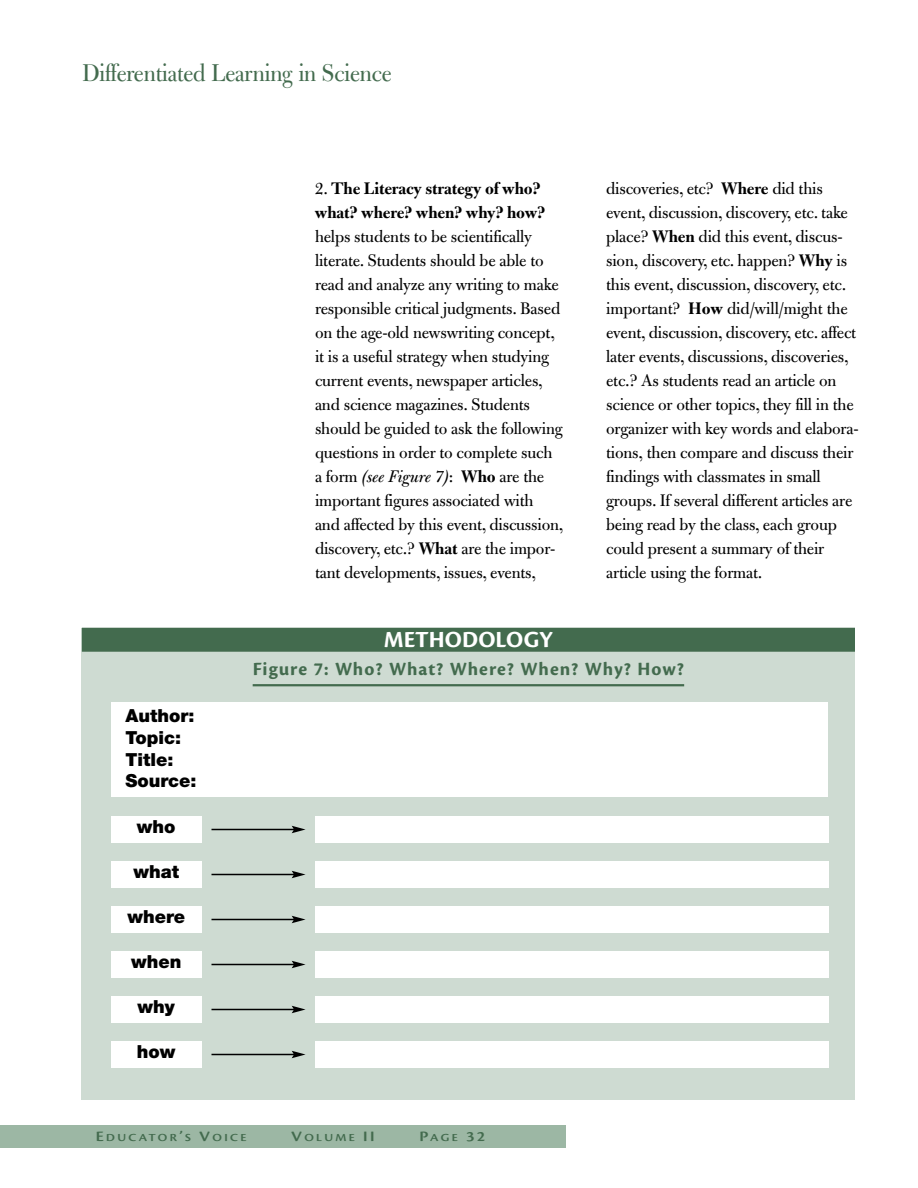
<style>
.page{position:relative;width:918px;height:1188px;background:#fff}
.page>*{position:absolute;margin:0;border:0;box-sizing:border-box;transform-origin:0 0}
.t1{font:27px "Bulmer MT Std Display";color:#436b4e}
.t2{font:700 24px "Cronos Pro";color:#fff}
.t3{font:700 19.5px "Cronos Pro";letter-spacing:.045em;color:#436b4e}
.t4{font:18px/24px "Bulmer MT Std";letter-spacing:-.01em;color:#000}
.t5{font:700 18px/24px "Bulmer MT Std";letter-spacing:-.01em;color:#000}
.t6{font:900 18px/21.6px "Helvetica Neue LT Std";color:#000}
.t7{font:15px "Cronos Pro Semibold Disp";color:#436b4e;scale:1.2 1}
.t8{font:11.25px "Cronos Pro Semibold Disp";letter-spacing:.175em;color:#436b4e;scale:1.2 1}
.s1{font-weight:400}
.s2{font-style:italic}
.s3{font-weight:700}
.s4{font-size:15px}
.s5{font-size:11.25px}
</style>
<div class="page">
<div style="left:0;top:1125px;width:566px;height:23px;background:#9cb7a4"></div>
<div style="left:82px;top:628px;width:773px;height:472px;background:#cedbd2"></div>
<hr style="left:253px;top:684px;width:431px;height:2px;background:#436b4e">
<div style="left:82px;top:628px;width:773px;height:24px;background:#436b4e"></div>
<div style="left:111px;top:816px;width:90px;height:27px;background:#fff"></div>
<div style="left:111px;top:702px;width:717px;height:94px;background:#fff"></div>
<div style="left:111px;top:861px;width:90px;height:27px;background:#fff"></div>
<div style="left:111px;top:906px;width:90px;height:27px;background:#fff"></div>
<div style="left:111px;top:951px;width:90px;height:27px;background:#fff"></div>
<div style="left:111px;top:996px;width:90px;height:27px;background:#fff"></div>
<div style="left:111px;top:1041px;width:90px;height:27px;background:#fff"></div>
<div style="left:315px;top:816px;width:513px;height:27px;background:#fff"></div>
<div style="left:315px;top:861px;width:513px;height:27px;background:#fff"></div>
<div style="left:315px;top:906px;width:513px;height:27px;background:#fff"></div>
<div style="left:315px;top:951px;width:513px;height:27px;background:#fff"></div>
<div style="left:315px;top:996px;width:513px;height:27px;background:#fff"></div>
<div style="left:315px;top:1041px;width:513px;height:27px;background:#fff"></div>
<hr style="left:212px;top:829px;width:82px;height:1px;background:#000">
<svg style="left:292px;top:826px;width:14px;height:7px"></svg>
<hr style="left:212px;top:874px;width:82px;height:1px;background:#000">
<svg style="left:292px;top:871px;width:14px;height:7px"></svg>
<hr style="left:212px;top:919px;width:82px;height:1px;background:#000">
<svg style="left:292px;top:916px;width:14px;height:7px"></svg>
<hr style="left:212px;top:964px;width:82px;height:1px;background:#000">
<svg style="left:292px;top:961px;width:14px;height:7px"></svg>
<hr style="left:212px;top:1009px;width:82px;height:1px;background:#000">
<svg style="left:292px;top:1006px;width:14px;height:7px"></svg>
<hr style="left:212px;top:1054px;width:82px;height:1px;background:#000">
<svg style="left:292px;top:1051px;width:14px;height:7px"></svg>
<h1 class="t1" style="left:82px;top:64px;width:310px">Differentiated Learning in Science</h1>
<p class="t5" style="left:315px;top:178px;width:232px"><span class="s1">2.</span> The Literacy strategy of who? what? where? when? why? how?</p>
<p class="t4" style="left:315px;top:226px;width:250px">helps students to be scientifically literate. Students should be able to read and analyze any writing to make responsible critical judgments. Based on the age-old newswriting concept, it is a useful strategy when studying current events, newspaper articles, and science magazines. Students should be guided to ask the following questions in order to complete such a form <span class="s2">(see Figure 7)</span>: <span class="s3">Who</span> are the important figures associated with<br>and affected by this event, discussion, discovery, etc.? <span class="s3">What</span> are the impor&shy;tant developments, issues, events,</p>
<h2 class="t2" style="left:384px;top:631px;width:170px">METHODOLOGY</h2>
<p class="t4" style="left:606px;top:178px;width:254px">discoveries, etc? <span class="s3">Where</span> did this event, discussion, discovery, etc. take place? <span class="s3">When</span> did this event, discus&shy;sion, discovery, etc. happen? <span class="s3">Why</span> is this event, discussion, discovery, etc. important? <span class="s3">How</span> did/will/might the event, discussion, discovery, etc. affect later events, discussions, discoveries, etc.? As students read an article on science or other topics, they fill in the organizer with key words and elabora&shy;tions, then compare and discuss their findings with classmates in small groups. If several different articles are being read by the class, each group could present a summary of their article using the format.</p>
<p class="t6" style="left:126px;top:707px;width:73px">Author:<br>Topic:<br>Title:<br>Source:</p>
<p class="t6" style="left:137px;top:818px;width:40px">who</p>
<p class="t6" style="left:133px;top:863px;width:47px">what</p>
<p class="t6" style="left:127px;top:908px;width:59px">where</p>
<p class="t6" style="left:131px;top:953px;width:52px">when</p>
<p class="t6" style="left:138px;top:998px;width:39px">why</p>
<p class="t6" style="left:137px;top:1043px;width:40px">how</p>
<p class="t3" style="left:253px;top:662px;width:433px">Figure 7: Who? What? Where? When? Why? How?</p>
<p class="t8" style="left:96px;top:1134px;width:127px"><span class="s4">E</span>DUCATOR<span class="s4">’</span>S <span class="s4">V</span>OICE</p>
<p class="t8" style="left:291px;top:1134px;width:71px"><span class="s4">V</span>OLUME <span class="s4">II</span></p>
<p class="t7" style="left:420px;top:1131px;width:56px">P<span class="s5">AGE</span> 32</p>
</div>
